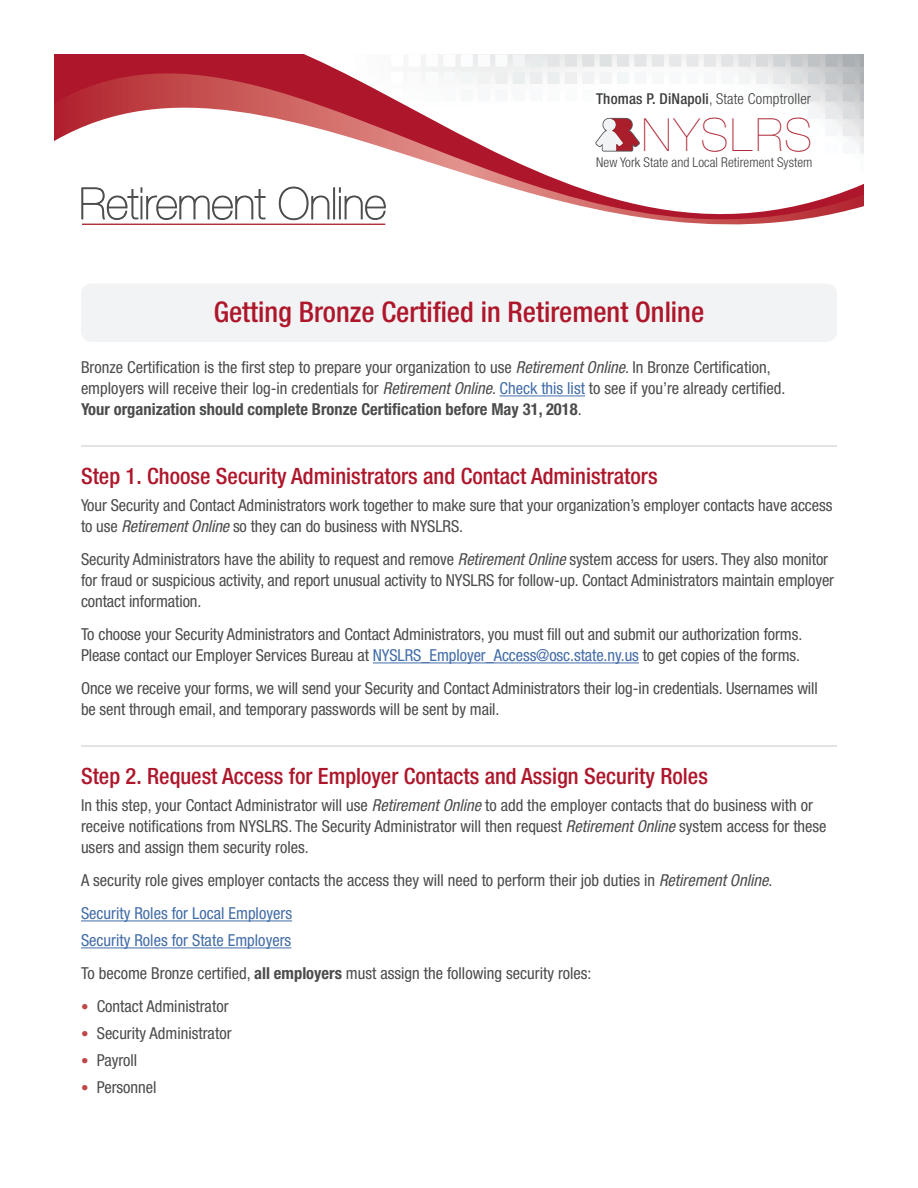
<style>
.page{position:relative;width:918px;height:1188px;background:#fff}
.page>*{position:absolute;margin:0;border:0;box-sizing:border-box;transform-origin:0 0}
.t1{font:200 45.75px "Helvetica Neue LT Std";letter-spacing:.035em;color:#aa1e2c}
.Subhead_1{font:500 condensed 28.5px "Helvetica Neue LT Std";color:#ae172b}
.Subhead_1-2{font:500 condensed 22.5px "Helvetica Neue LT Std";color:#ae172b}
.Text{font:condensed 16.5px/21px "Helvetica Neue LT Std";letter-spacing:-.005em;color:#4b4c4d}
.Text-2{font:condensed 16.5px "Helvetica Neue LT Std";color:#436da8}
.OSC{font:300 condensed 15px "Helvetica Neue LT Std";letter-spacing:.01em;color:#3e3e3f}
.NYSLRS{font:300 condensed 13.5px "Helvetica Neue LT Std";letter-spacing:.005em;color:#3e3e3f}
.s1{font-weight:500}
.s2{font-style:italic}
.s3{color:#436da8}
.s4{font-weight:700}
.s5{font-size:15px;color:#c04647}
</style>
<div class="page">
<svg style="left:54px;top:54px;width:810px;height:19px"></svg>
<svg style="left:54px;top:73px;width:810px;height:152px"></svg>
<svg style="left:595px;top:118px;width:45px;height:34px"></svg>
<svg style="left:82px;top:188px;width:183px;height:32px"></svg>
<svg style="left:279px;top:187px;width:50px;height:33px"></svg>
<div style="left:334px;top:188px;width:1px;height:31px;border:1px solid #4d4e4e"></div>
<svg style="left:339px;top:188px;width:47px;height:32px"></svg>
<hr style="left:82px;top:224px;width:303px;height:1px;background:#aa1e2c">
<hr style="left:499px;top:396px;width:86px;height:1px;background:#436da8">
<hr style="left:81px;top:445px;width:756px;height:2px;background:#dcdadc">
<hr style="left:373px;top:663px;width:266px;height:1px;background:#436da8">
<hr style="left:81px;top:745px;width:756px;height:2px;background:#dcdadc">
<hr style="left:81px;top:921px;width:211px;height:1px;background:#436da8">
<hr style="left:81px;top:948px;width:210px;height:1px;background:#436da8">
<div style="left:81px;top:284px;width:756px;height:58px;background:#f2f3f4;border-radius:11px"></div>
<p class="OSC" style="left:596px;top:90px;width:216px"><span class="s1">Thomas P. DiNapoli</span>, State Comptroller</p>
<h1 class="t1" style="left:642px;top:109px;width:172px">NYSLRS</h1>
<p class="NYSLRS" style="left:596px;top:155px;width:218px">New York State and Local Retirement System</p>
<p class="Subhead_1" style="left:214px;top:295px;width:492px">Getting Bronze Certified in Retirement Online</p>
<p class="Text" style="left:81px;top:357px;width:706px">Bronze Certification is the first step to prepare your organization to use <span class="s2">Retirement Online</span>. In Bronze Certification, employers will receive their log-in credentials for <span class="s2">Retirement Online</span>. <span class="s3">Check this list</span> to see if you’re already certified.<br><span class="s4">Your organization should complete Bronze Certification before May 31, 2018</span>.</p>
<p class="Subhead_1-2" style="left:81px;top:463px;width:578px">Step 1. Choose Security Administrators and Contact Administrators</p>
<p class="Text" style="left:81px;top:495px;width:753px">Your Security and Contact Administrators work together to make sure that your organization’s employer contacts have access to use <span class="s2">Retirement Online</span> so they can do business with NYSLRS.</p>
<p class="Text" style="left:81px;top:549px;width:755px">Security Administrators have the ability to request and remove <span class="s2">Retirement Online</span> system access for users. They also monitor for fraud or suspicious activity, and report unusual activity to NYSLRS for follow-up. Contact Administrators maintain employer contact information.</p>
<p class="Text" style="left:81px;top:624px;width:723px">To choose your Security Administrators and Contact Administrators, you must fill out and submit our authorization forms.<br>Please contact our Employer Services Bureau at <span class="s3">NYSLRS_Employer_Access@osc.state.ny.us</span> to get copies of the forms.</p>
<p class="Text" style="left:81px;top:678px;width:738px">Once we receive your forms, we will send your Security and Contact Administrators their log-in credentials. Usernames will be sent through email, and temporary passwords will be sent by mail.</p>
<p class="Subhead_1-2" style="left:81px;top:763px;width:628px">Step 2. Request Access for Employer Contacts and Assign Security Roles</p>
<p class="Text" style="left:81px;top:795px;width:747px">In this step, your Contact Administrator will use <span class="s2">Retirement Online</span> to add the employer contacts that do business with or receive notifications from NYSLRS. The Security Administrator will then request <span class="s2">Retirement Online</span> system access for these users and assign them security roles.</p>
<p class="Text" style="left:81px;top:870px;width:693px">A security role gives employer contacts the access they will need to perform their job duties in <span class="s2">Retirement Online</span>.</p>
<p class="Text-2" style="left:81px;top:904px;width:213px">Security Roles for Local Employers</p>
<p class="Text-2" style="left:81px;top:931px;width:212px">Security Roles for State Employers</p>
<p class="Text" style="left:81px;top:963px;width:512px">To become Bronze certified, <span class="s4">all employers</span> must assign the following security roles:</p>
<p class="Text" style="left:81px;top:996px;width:149px"><span class="s5">•</span> Contact Administrator</p>
<p class="Text" style="left:81px;top:1023px;width:152px"><span class="s5">•</span> Security Administrator</p>
<p class="Text" style="left:81px;top:1050px;width:58px"><span class="s5">•</span> Payroll</p>
<p class="Text" style="left:81px;top:1077px;width:77px"><span class="s5">•</span> Personnel</p>
</div>
